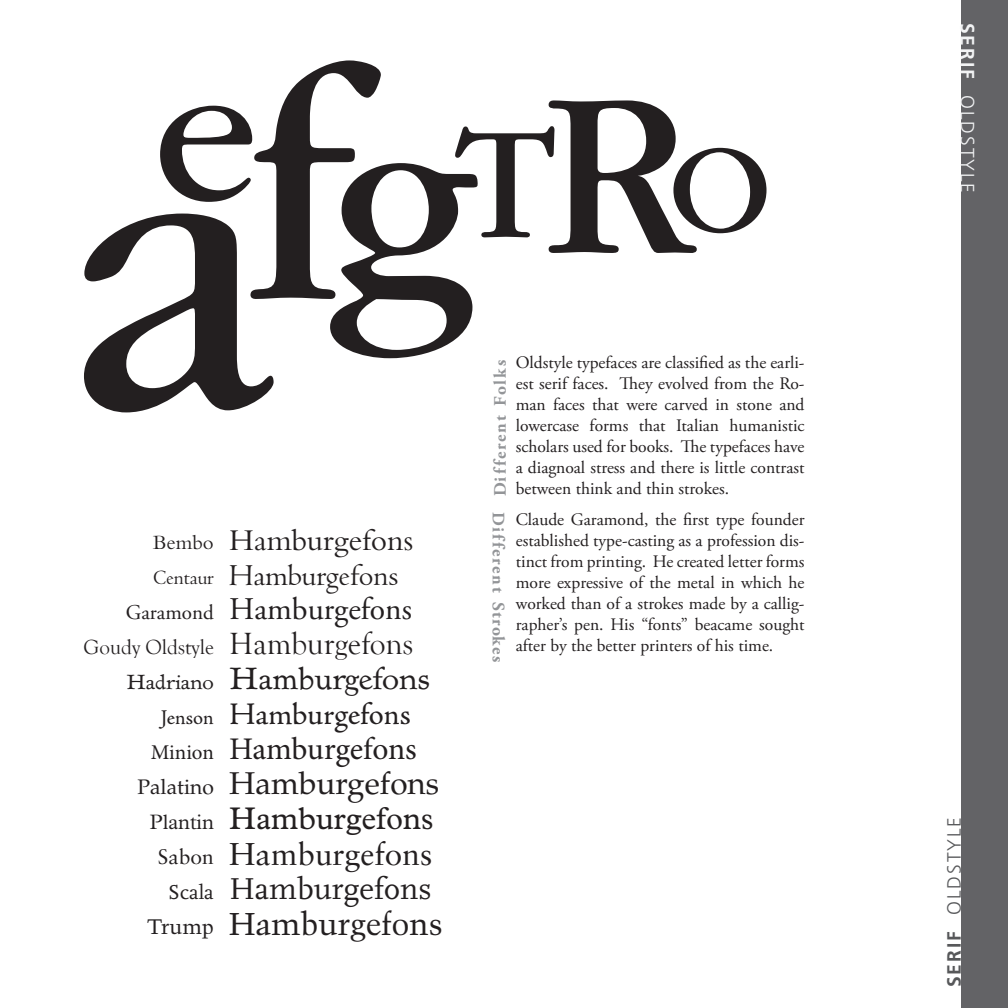
<style>
.page{position:relative;width:1008px;height:1008px;background:#fff}
.page>*{position:absolute;margin:0;border:0;box-sizing:border-box;transform-origin:0 0}
.t1{font:427px "ITC Garamond Std";color:#231f20}
.t2{font:341.25px "ITC Garamond Std";color:#231f20}
.t3{font:206.5px "ITC Garamond Std";color:#231f20}
.t4{font:31.5px "Bembo Std";color:#231f20}
.t5{font:31.5px "Centaur MT Std";color:#231f20}
.t6{font:31.5px "Adobe Garamond Pro";color:#231f20}
.t7{font:31.5px "Goudy Old Style T";color:#231f20}
.t8{font:300 31.5px "Hadriano";color:#231f20}
.t9{font:31.5px "Adobe Jenson Pro";letter-spacing:-.005em;color:#231f20}
.t10{font:31.5px "Minion Pro";letter-spacing:-.01em;color:#231f20}
.t11{font:31.5px "Palatino LT Std";color:#231f20}
.t12{font:31.5px "Plantin Std";color:#231f20}
.t13{font:31.5px "Sabon LT Std";color:#231f20}
.t14{font:31.5px "Scala";color:#231f20}
.t15{font:31.5px "Trump Mediaeval LT Std";color:#231f20}
.t16{font:21px "Goudy Old Style T";color:#231f20}
.t17{font:21px "Adobe Garamond Pro";color:#231f20}
.t18{font:300 21px "Hadriano";color:#231f20}
.t19{font:21px "Palatino LT Std";color:#231f20}
.t20{font:21px "Centaur MT Std";color:#231f20}
.t21{font:300 21px "Plantin Std";color:#231f20}
.t22{font:21px "Adobe Jenson Pro";color:#231f20}
.t23{font:21px "Minion Pro";color:#231f20}
.t24{font:21px "Bembo Std";color:#231f20}
.t25{font:21px "Sabon LT Std";color:#231f20}
.t26{font:21px "Scala";color:#231f20}
.t27{font:21px "Trump Mediaeval LT Std";color:#231f20}
.t28{font:300 19.25px "Frutiger LT Std";letter-spacing:.1em;color:#f2f3f4}
.t29{font:300 19.25px "Frutiger LT Std";letter-spacing:.1em;color:#57585a}
.t30{font:17.5px/21px "Adobe Garamond Pro";color:#231f20;text-align:justify}
.t31{font:700 17.5px "Adobe Garamond Pro";letter-spacing:.09em;color:#939598}
.s1{font-size:243.25px}
.s2{font-size:287px}
.s3{font-weight:700}
</style>
<div class="page">
<div style="left:961px;top:0;width:47px;height:1008px;background:#636366"></div>
<h2 class="t2" style="left:247px;top:4px;width:526px">f <span class="s1">R</span><sup>O</sup></h2>
<h3 class="t3" style="left:153px;top:21px;width:403px">e <span class="s2">g</span><sub>T</sub></h3>
<h1 class="t1" style="left:69px;top:39px;width:214px">a</h1>
<p class="t30" style="left:516px;top:353px;width:290px">Oldstyle typefaces are classified as the earli&shy;est serif faces. They evolved from the Ro&shy;man faces that were carved in stone and lowercase forms that Italian humanistic scholars used for books. The typefaces have a diagnoal stress and there is little contrast between think and thin strokes.</p>
<p class="t31" style="left:490px;top:496px;width:138px;rotate:-90deg">Different Folks</p>
<p class="t24" style="left:153px;top:530px;width:62px">Bembo</p>
<p class="t20" style="left:153px;top:566px;width:62px">Centaur</p>
<p class="t17" style="left:126px;top:600px;width:89px">Garamond</p>
<p class="t16" style="left:84px;top:636px;width:132px">Goudy Oldstyle</p>
<p class="t18" style="left:126px;top:669px;width:89px">Hadriano</p>
<p class="t22" style="left:161px;top:706px;width:55px">Jenson</p>
<p class="t23" style="left:151px;top:740px;width:65px">Minion</p>
<p class="t19" style="left:137px;top:775px;width:78px">Palatino</p>
<p class="t21" style="left:150px;top:810px;width:65px">Plantin</p>
<p class="t25" style="left:158px;top:844px;width:58px">Sabon</p>
<p class="t26" style="left:168px;top:881px;width:47px">Scala</p>
<p class="t27" style="left:147px;top:914px;width:68px">Trump</p>
<h3 class="t4" style="left:229px;top:521px;width:185px">Hamburgefons</h3>
<h3 class="t5" style="left:229px;top:558px;width:171px">Hamburgefons</h3>
<h3 class="t6" style="left:229px;top:591px;width:184px">Hamburgefons</h3>
<h3 class="t7" style="left:229px;top:627px;width:186px">Hamburgefons</h3>
<h3 class="t8" style="left:229px;top:659px;width:203px">Hamburgefons</h3>
<h3 class="t9" style="left:229px;top:697px;width:183px">Hamburgefons</h3>
<h3 class="t10" style="left:229px;top:731px;width:189px">Hamburgefons</h3>
<h3 class="t11" style="left:229px;top:765px;width:212px">Hamburgefons</h3>
<h3 class="t12" style="left:229px;top:801px;width:206px">Hamburgefons</h3>
<h3 class="t13" style="left:229px;top:835px;width:205px">Hamburgefons</h3>
<h3 class="t14" style="left:229px;top:872px;width:204px">Hamburgefons</h3>
<h3 class="t15" style="left:229px;top:904px;width:215px">Hamburgefons</h3>
<p class="t31" style="left:509px;top:512px;width:152px;rotate:90deg">Different Strokes</p>
<p class="t30" style="left:516px;top:509px;width:290px">Claude Garamond, the first type founder established type-casting as a profession dis&shy;tinct from printing. He created letter forms more expressive of the metal in which he worked than of a strokes made by a callig&shy;rapher’s pen. His “fonts” beacame sought after by the better printers of his time.</p>
<p class="t28" style="left:978px;top:23px;width:172px;rotate:90deg"><span class="s3">SERIF</span> OLDSTYLE</p>
<p class="t29" style="left:943px;top:987px;width:172px;rotate:-90deg"><span class="s3">SERIF</span> OLDSTYLE</p>
</div>
